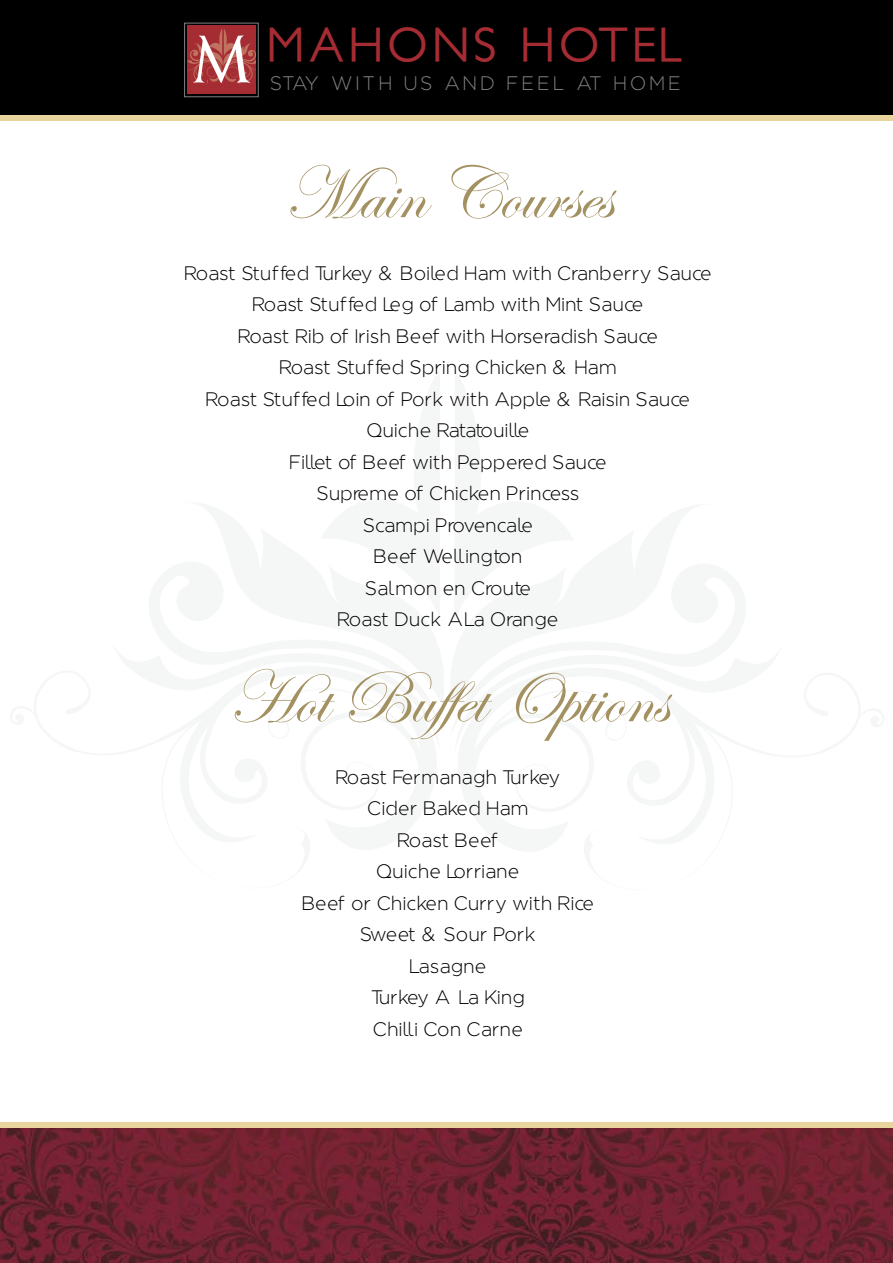
<style>
.page{position:relative;width:893px;height:1263px;background:#fff}
.page>*{position:absolute;margin:0;border:0;box-sizing:border-box;transform-origin:0 0}
.t1{font:75px "Edwardian Script ITC";color:#a39161}
.t2{font:56.7px "Imperator";color:#fff}
.t3{font:500 48.15px "Petita";letter-spacing:.055em;color:#a52c32}
.t4{font:300 19.5px/31.5px "Regencie";letter-spacing:.045em;color:#000;text-align:center}
.t5{font:300 19.5px "Regencie";letter-spacing:.205em;color:#7e8082}
</style>
<div class="page">
<div style="left:0;top:0;width:893px;height:118px;background:#000"></div>
<div style="left:184px;top:23px;width:75px;height:74px;border:1px solid #7e8082"></div>
<div style="left:187px;top:26px;width:68px;height:68px;background:#a52c32"></div>
<svg style="left:187px;top:29px;width:68px;height:55px"></svg>
<div style="left:0;top:115px;width:893px;height:5px;background:#e8d59e"></div>
<img style="left:0;top:1128px;width:893px;height:135px">
<div style="left:0;top:1123px;width:893px;height:5px;background:#e8d59e"></div>
<h2 class="t2" style="left:192px;top:35px;width:61px">M</h2>
<h3 class="t3" style="left:266px;top:16px;width:418px">MAHONS HOTEL</h3>
<p class="t5" style="left:270px;top:70px;width:412px">STAY WITH US AND FEEL AT HOME</p>
<h1 class="t1" style="left:284px;top:153px;width:329px">Main Courses</h1>
<p class="t4" style="left:184px;top:256px;width:528px">Roast Stuffed Turkey &amp; Boiled Ham with Cranberry Sauce<br>Roast Stuffed Leg of Lamb with Mint Sauce<br>Roast Rib of Irish Beef with Horseradish Sauce<br>Roast Stuffed Spring Chicken &amp; Ham<br>Roast Stuffed Loin of Pork with Apple &amp; Raisin Sauce<br>Quiche Ratatouille<br>Fillet of Beef with Peppered Sauce<br>Supreme of Chicken Princess<br>Scampi Provencale<br>Beef Wellington<br>Salmon en Croute<br>Roast Duck A’La Orange</p>
<h1 class="t1" style="left:228px;top:657px;width:441px">Hot Buffet Options</h1>
<p class="t4" style="left:302px;top:760px;width:293px">Roast Fermanagh Turkey<br>Cider Baked Ham<br>Roast Beef<br>Quiche Lorriane<br>Beef or Chicken Curry with Rice<br>Sweet &amp; Sour Pork<br>Lasagne<br>Turkey A’ La King<br>Chilli Con Carne</p>
</div>
